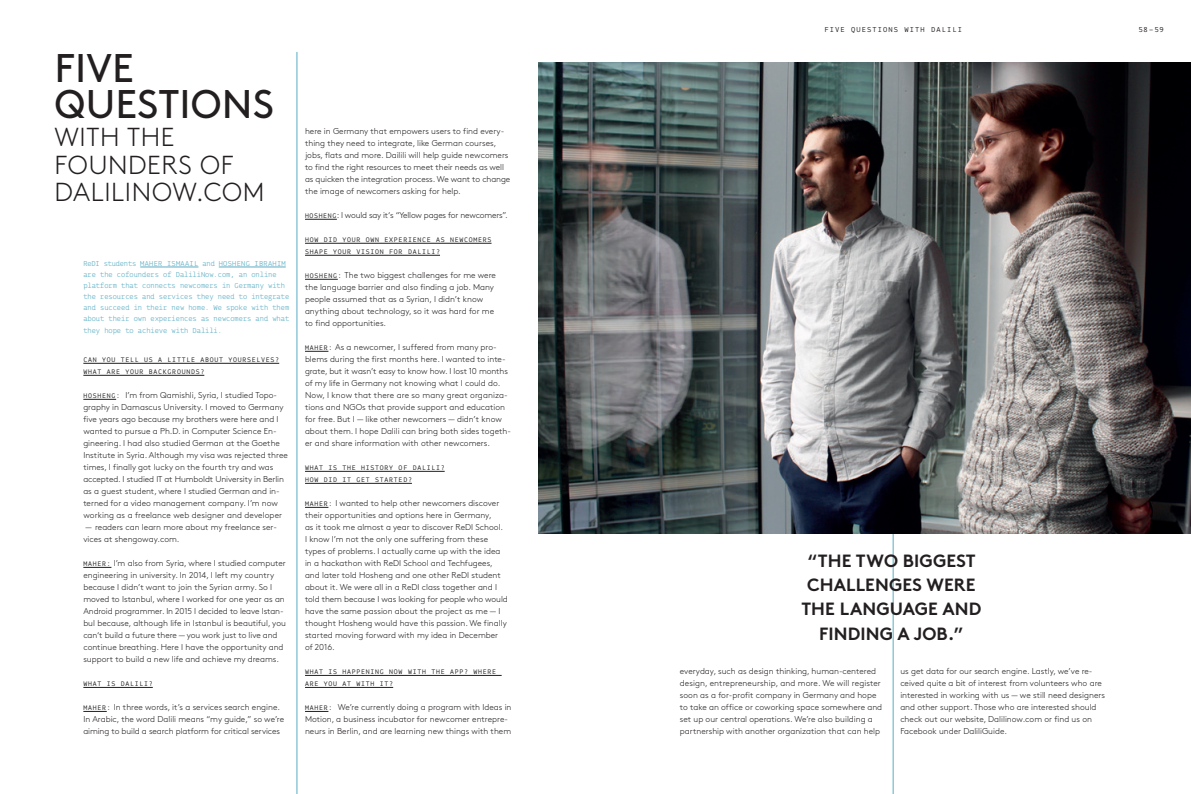
<style>
.page{position:relative;width:1191px;height:794px;background:#fff}
.page>*{position:absolute;margin:0;border:0;box-sizing:border-box;transform-origin:0 0}
.t1{font:40px/36px "Brown";letter-spacing:.005em;color:#231f20}
.t2{font:300 26px/27.3px "Brown";letter-spacing:.025em;color:#231f20}
.t3{font:700 17.7px/24.2px "Brown";letter-spacing:.005em;color:#231f20;text-align:center}
.t4{font:300 8.5px/12px "Brown";color:#231f20}
.t5{font:300 8.5px "Brown";letter-spacing:-.02em;color:#231f20}
.t6{font:7px/11px "Ingrid Mono";color:#58adc3}
.t7{font:500 7px "Ingrid Mono";letter-spacing:.16em;color:#231f20}
.t8{font:500 6.5px/12px "Ingrid Mono";letter-spacing:.12em;color:#231f20}
.s1{font-family:"Ingrid Mono";font-weight:500;font-size:6.5px}
</style>
<div class="page">
<hr style="left:297px;top:52px;width:1px;height:742px;background:#58adc3">
<hr style="left:893px;top:530px;width:1px;height:264px;background:#58adc3">
<hr style="left:140px;top:267px;width:58px;height:1px;background:#58adc3">
<hr style="left:219px;top:267px;width:67px;height:1px;background:#58adc3">
<hr style="left:83px;top:363px;width:196px;height:1px;background:#231f20">
<hr style="left:83px;top:375px;width:121px;height:1px;background:#231f20">
<hr style="left:83px;top:399px;width:33px;height:1px;background:#231f20">
<svg style="left:83px;top:567px;width:28px;height:1px"></svg>
<hr style="left:83px;top:687px;width:70px;height:1px;background:#231f20">
<svg style="left:83px;top:711px;width:24px;height:1px"></svg>
<hr style="left:305px;top:219px;width:32px;height:1px;background:#231f20">
<hr style="left:305px;top:243px;width:186px;height:1px;background:#231f20">
<hr style="left:305px;top:255px;width:135px;height:1px;background:#231f20">
<hr style="left:305px;top:279px;width:33px;height:1px;background:#231f20">
<svg style="left:305px;top:351px;width:23px;height:1px"></svg>
<hr style="left:305px;top:471px;width:140px;height:1px;background:#231f20">
<hr style="left:305px;top:483px;width:107px;height:1px;background:#231f20">
<svg style="left:305px;top:507px;width:23px;height:1px"></svg>
<hr style="left:305px;top:675px;width:196px;height:1px;background:#231f20">
<hr style="left:305px;top:687px;width:88px;height:1px;background:#231f20">
<svg style="left:305px;top:711px;width:23px;height:1px"></svg>
<img style="left:539px;top:62px;width:652px;height:471px">
<h1 class="t1" style="left:55px;top:47px;width:221px">FIVE<br>QUESTIONS</h1>
<h2 class="t2" style="left:54px;top:122px;width:211px">WITH THE<br>FOUNDERS OF<br>DALILINOW.COM</h2>
<p class="t6" style="left:83px;top:258px;width:207px">ReDI students MAHER ISMAAIL and HOSHENG IBRAHIM are the cofounders of DaliliNow.com, an online platform that connects newcomers in Germany with the resources and services they need to integrate and succeed in their new home. We spoke with them about their own experiences as newcomers and what</p>
<p class="t6" style="left:83px;top:325px;width:140px">they hope to achieve with Dalili.</p>
<p class="t8" style="left:83px;top:354px;width:197px">CAN YOU TELL US A LITTLE ABOUT YOURSELVES?<br>WHAT ARE YOUR BACKGROUNDS?</p>
<p class="t4" style="left:83px;top:389px;width:206px"><span class="s1">HOSHENG:</span> I’m from Qamishli, Syria, I studied Topo&shy;graphy in Damascus University. I moved to Germany five years ago because my brothers were here and I wanted to pursue a Ph.D. in Computer Science En&shy;gineering. I had also studied German at the Goethe Institute in Syria. Although my visa was rejected three times, I finally got lucky on the fourth try and was accepted. I studied IT at Humboldt University in Berlin as a guest student, where I studied German and in&shy;terned for a video management company. I’m now working as a freelance web designer and developer</p>
<p class="t4" style="left:83px;top:521px;width:195px">— readers can learn more about my freelance ser&shy;vices at shengoway.com.</p>
<p class="t4" style="left:83px;top:557px;width:204px"><span class="s1">MAHER:</span> I’m also from Syria, where I studied computer engineering in university. In 2014, I left my country because I didn’t want to join the Syrian army. So I moved to Istanbul, where I worked for one year as an Android programmer. In 2015 I decided to leave Istan&shy;bul because, although life in Istanbul is beautiful, you can‘t build a future there — you work just to live and continue breathing. Here I have the opportunity and support to build a new life and achieve my dreams.</p>
<p class="t8" style="left:83px;top:678px;width:71px">WHAT IS DALILI?</p>
<p class="t4" style="left:83px;top:701px;width:202px"><span class="s1">MAHER:</span> In three words, it’s a services search engine.<br>In Arabic, the word Dalili means “my guide,” so we’re aiming to build a search platform for critical services</p>
<p class="t4" style="left:305px;top:125px;width:207px">here in Germany that empowers users to find every&shy;thing they need to integrate, like German courses, jobs, flats and more. Dailili will help guide newcomers to find the right resources to meet their needs as well as quicken the integration process. We want to change the image of newcomers asking for help.</p>
<p class="t5" style="left:305px;top:209px;width:204px"><span class="s1">HOSHENG</span>: I would say it‘s “Yellow pages for newcomers”.</p>
<p class="t8" style="left:305px;top:234px;width:188px">HOW DID YOUR OWN EXPERIENCE AS NEWCOMERS<br>SHAPE YOUR VISION FOR DALILI?</p>
<p class="t4" style="left:305px;top:269px;width:192px"><span class="s1">HOSHENG:</span> The two biggest challenges for me were the language barrier and also finding a job. Many people assumed that as a Syrian, I didn’t know anything about technology, so it was hard for me to find opportunities.</p>
<p class="t4" style="left:305px;top:341px;width:207px"><span class="s1">MAHER:</span> As a newcomer, I suffered from many pro&shy;blems during the first months here. I wanted to inte&shy;grate, but it wasn’t easy to know how. I lost 10 months of my life in Germany not knowing what I could do.<br>Now, I know that there are so many great organiza&shy;tions and NGOs that provide support and education for free. But I — like other newcomers — didn’t know about them. I hope Dalili can bring both sides togeth&shy;er and share information with other newcomers.</p>
<p class="t8" style="left:305px;top:462px;width:141px">WHAT IS THE HISTORY OF DALILI?<br>HOW DID IT GET STARTED?</p>
<p class="t4" style="left:305px;top:497px;width:204px"><span class="s1">MAHER:</span> I wanted to help other newcomers discover their opportunities and options here in Germany,<br>as it took me almost a year to discover ReDI School.<br>I know I’m not the only one suffering from these types of problems. I actually came up with the idea in a hackathon with ReDI School and Techfugees, and later told Hosheng and one other ReDI student about it. We were all in a ReDI class together and I told them because I was looking for people who would have the same passion about the project as me — I thought Hosheng would have this passion. We finally started moving forward with my idea in December of 2016.</p>
<p class="t8" style="left:305px;top:666px;width:193px">WHAT IS HAPPENING NOW WITH THE APP? WHERE<br>ARE YOU AT WITH IT?</p>
<p class="t4" style="left:305px;top:701px;width:208px"><span class="s1">MAHER:</span> We’re currently doing a program with Ideas in<br>Motion, a business incubator for newcomer entrepre&shy;neurs in Berlin, and are learning new things with them</p>
<p class="t7" style="left:824px;top:25px;width:139px">FIVE QUESTIONS WITH DALILI</p>
<p class="t7" style="left:1139px;top:25px;width:26px">58– 59</p>
<h3 class="t3" style="left:801px;top:547px;width:181px">“THE TWO BIGGEST<br>CHALLENGES WERE<br>THE LANGUAGE AND<br>FINDING A JOB.”</h3>
<p class="t4" style="left:680px;top:665px;width:204px">everyday, such as design thinking, human-centered design, entrepreneurship, and more. We will register soon as a for-profit company in Germany and hope to take an office or coworking space somewhere and set up our central operations. We’re also building a partnership with another organization that can help</p>
<p class="t4" style="left:900px;top:665px;width:206px">us get data for our search engine. Lastly, we’ve re&shy;ceived quite a bit of interest from volunteers who are interested in working with us — we still need designers and other support. Those who are interested should check out our website, Dalilinow.com or find us on Facebook under DaliliGuide.</p>
</div>
